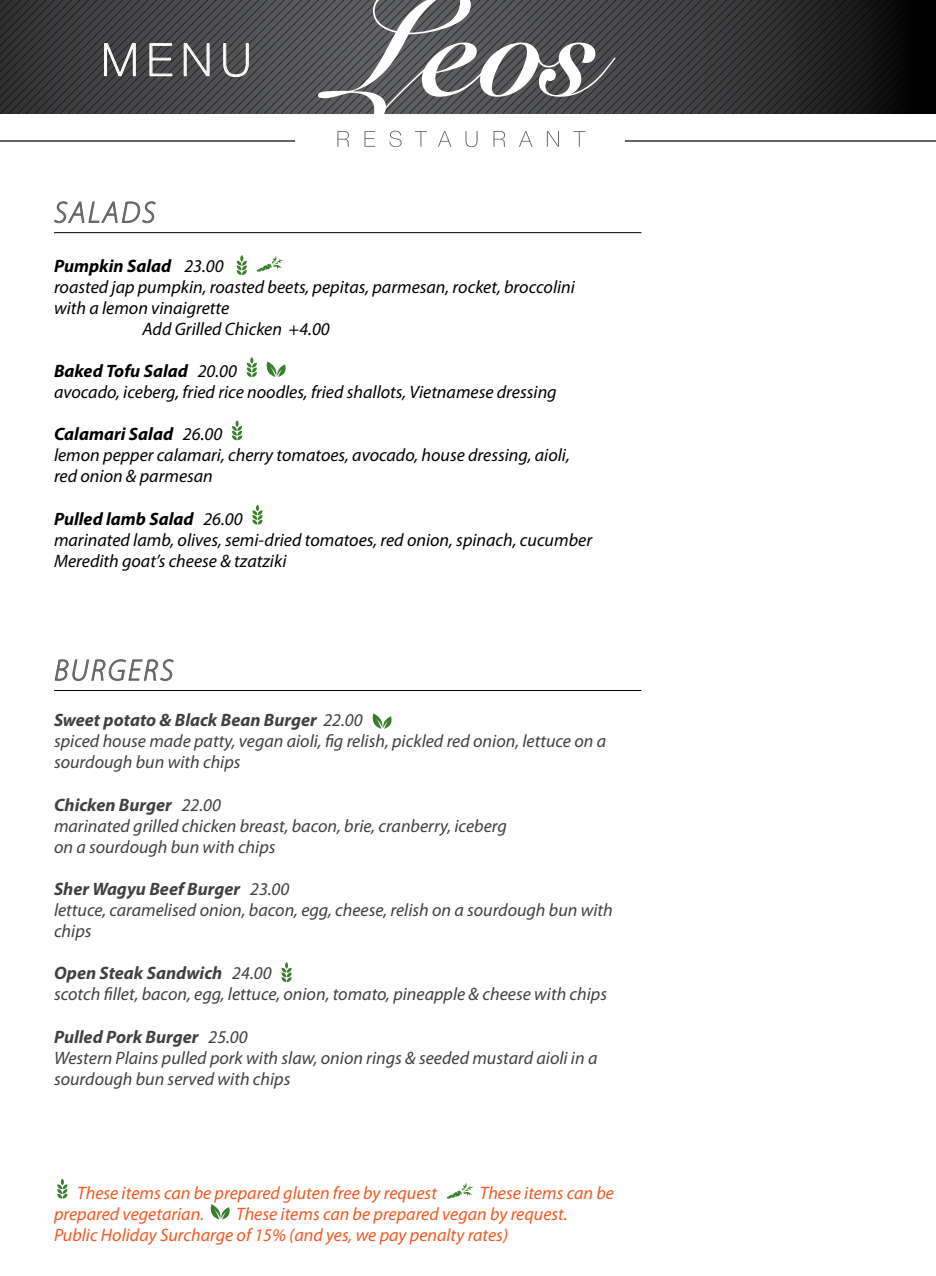
<style>
.page{position:relative;width:936px;height:1276px;background:#fff}
.page>*{position:absolute;margin:0;border:0;box-sizing:border-box;transform-origin:0 0}
.t1{font:100 45px "Helvetica Neue LT";color:#fff}
.t2{font:italic 300 30px "Myriad Pro";letter-spacing:.075em;color:#636466}
.t3{font:italic 18px/21px "Myriad Pro";color:#414042}
.t4{font:italic 18px/21px "Myriad Pro";color:#000}
.t5{font:italic 18px/21px "Myriad Pro";color:#f15a22}
.t6{font:italic 700 18px "Myriad Pro";color:#000}
.s1{font-weight:400}
.s2{font-weight:700}
</style>
<div class="page">
<svg style="left:337px;top:131px;width:12px;height:16px"></svg>
<svg style="left:364px;top:131px;width:11px;height:16px"></svg>
<svg style="left:389px;top:131px;width:12px;height:16px"></svg>
<svg style="left:415px;top:131px;width:12px;height:16px"></svg>
<svg style="left:438px;top:131px;width:13px;height:16px"></svg>
<svg style="left:465px;top:131px;width:12px;height:16px"></svg>
<svg style="left:493px;top:131px;width:12px;height:16px"></svg>
<svg style="left:519px;top:131px;width:13px;height:16px"></svg>
<svg style="left:547px;top:131px;width:12px;height:16px"></svg>
<svg style="left:573px;top:131px;width:12px;height:16px"></svg>
<hr style="left:0;top:140px;width:295px;height:2px;background:#636466">
<hr style="left:625px;top:140px;width:310px;height:2px;background:#636466">
<svg style="left:0;top:0;width:936px;height:114px"></svg>
<svg style="left:57px;top:1178px;width:11px;height:20px"></svg>
<svg style="left:446px;top:1182px;width:27px;height:16px"></svg>
<svg style="left:210px;top:1204px;width:20px;height:15px"></svg>
<svg style="left:237px;top:255px;width:10px;height:20px"></svg>
<svg style="left:256px;top:256px;width:27px;height:16px"></svg>
<svg style="left:247px;top:357px;width:10px;height:20px"></svg>
<svg style="left:266px;top:362px;width:20px;height:15px"></svg>
<svg style="left:232px;top:420px;width:10px;height:20px"></svg>
<svg style="left:252px;top:505px;width:11px;height:19px"></svg>
<svg style="left:372px;top:713px;width:20px;height:16px"></svg>
<svg style="left:281px;top:962px;width:11px;height:20px"></svg>
<svg style="left:54px;top:201px;width:102px;height:22px"></svg>
<svg style="left:54px;top:659px;width:120px;height:22px"></svg>
<hr style="left:54px;top:232px;width:587px;height:1px;background:#000">
<hr style="left:54px;top:690px;width:587px;height:1px;background:#000">
<h1 class="t1" style="left:102px;top:34px;width:151px">MENU</h1>
<h2 class="t2" style="left:54px;top:194px;width:103px">SALADS</h2>
<p class="t6" style="left:54px;top:254px;width:171px">Pumpkin Salad <span class="s1">23.00</span></p>
<p class="t4" style="left:54px;top:276px;width:522px">roasted jap pumpkin, roasted beets, pepitas, parmesan, rocket, broccolini</p>
<p class="t4" style="left:54px;top:297px;width:177px">with a lemon vinaigrette</p>
<p class="t4" style="left:142px;top:318px;width:189px">Add Grilled Chicken +4.00</p>
<p class="t4" style="left:54px;top:360px;width:504px"><span class="s2">Baked Tofu Salad</span> 20.00<br>avocado, iceberg, fried rice noodles, fried shallots, Vietnamese dressing</p>
<p class="t4" style="left:54px;top:423px;width:517px"><span class="s2">Calamari Salad</span> 26.00<br>lemon pepper calamari, cherry tomatoes, avocado, house dressing, aioli, red onion &amp; parmesan</p>
<p class="t4" style="left:54px;top:508px;width:539px"><span class="s2">Pulled lamb Salad</span> 26.00<br>marinated lamb, olives, semi-dried tomatoes, red onion, spinach, cucumber<br>Meredith goat’s cheese &amp; tzatziki</p>
<h2 class="t2" style="left:54px;top:652px;width:121px">BURGERS</h2>
<p class="t3" style="left:54px;top:709px;width:553px"><span class="s2">Sweet potato &amp; Black Bean Burger</span> 22.00<br>spiced house made patty, vegan aioli, fig relish, pickled red onion, lettuce on a sourdough bun with chips</p>
<p class="t3" style="left:54px;top:794px;width:454px"><span class="s2">Chicken Burger</span> 22.00<br>marinated grilled chicken breast, bacon, brie, cranberry, iceberg on a sourdough bun with chips</p>
<p class="t3" style="left:54px;top:878px;width:560px"><span class="s2">Sher Wagyu Beef Burger</span> 23.00<br>lettuce, caramelised onion, bacon, egg, cheese, relish on a sourdough bun with chips</p>
<p class="t3" style="left:54px;top:962px;width:554px"><span class="s2">Open Steak Sandwich</span> 24.00<br>scotch fillet, bacon, egg, lettuce, onion, tomato, pineapple &amp; cheese with chips</p>
<p class="t3" style="left:54px;top:1025px;width:545px"><span class="s2">Pulled Pork Burger</span> 25.00<br>Western Plains pulled pork with slaw, onion rings &amp; seeded mustard aioli in a sourdough bun served with chips</p>
<p class="t5" style="left:77px;top:1181px;width:361px">These items can be prepared gluten free by request</p>
<p class="t5" style="left:480px;top:1181px;width:136px">These items can be</p>
<p class="t5" style="left:54px;top:1202px;width:152px">prepared vegetarian.</p>
<p class="t5" style="left:54px;top:1202px;width:515px;text-indent:182px">These items can be prepared vegan by request.<br>Public Holiday Surcharge of 15% (and yes, we pay penalty rates)</p>
</div>
